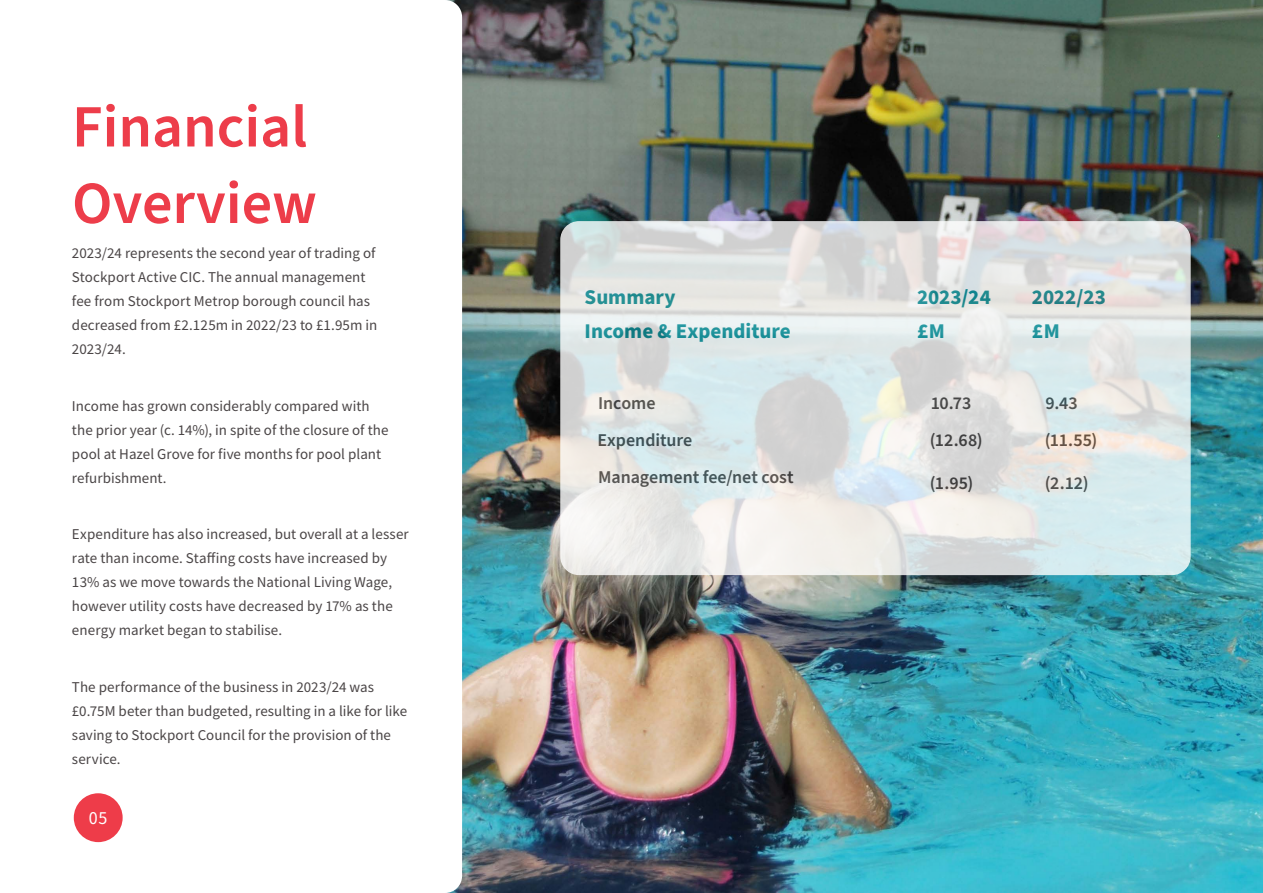
<style>
.page{position:relative;width:1263px;height:893px;background:#fff}
.page>*{position:absolute;margin:0;border:0;box-sizing:border-box;transform-origin:0 0}
.t1{font:600 60px/76.5px "Source Sans Pro";color:#ed3d4a}
.t2{font:700 21px "Source Sans Pro";color:#0a8f99}
.t3{font:600 18px "Source Sans Pro";letter-spacing:-.005em;color:#454546}
.t4{font:18px "Source Sans Pro";color:#fff}
.t5{font:15px/24px "Source Sans Variable";letter-spacing:.005em;color:#4a4546}
</style>
<div class="page">
<img style="left:462px;top:0;width:801px;height:893px">
<div style="left:74px;top:793px;width:49px;height:49px;background:#ee3c49;border-radius:50%"></div>
<svg style="left:561px;top:222px;width:629px;height:352px;background:#e1e5e4"></svg>
<hr style="left:578px;top:223px;width:1px;height:87px;background:#fff">
<hr style="left:911px;top:223px;width:1px;height:87px;background:#fff">
<hr style="left:1025px;top:223px;width:1px;height:87px;background:#fff">
<hr style="left:1138px;top:223px;width:1px;height:87px;background:#fff">
<hr style="left:578px;top:310px;width:333px;height:1px;background:#fff">
<hr style="left:578px;top:311px;width:1px;height:32px;background:#fff">
<hr style="left:911px;top:310px;width:115px;height:1px;background:#fff">
<hr style="left:911px;top:311px;width:1px;height:32px;background:#fff">
<hr style="left:1026px;top:310px;width:112px;height:1px;background:#fff">
<hr style="left:1025px;top:311px;width:1px;height:32px;background:#fff">
<hr style="left:1138px;top:311px;width:1px;height:32px;background:#fff">
<hr style="left:578px;top:343px;width:333px;height:1px;background:#fff">
<hr style="left:578px;top:344px;width:1px;height:34px;background:#fff">
<hr style="left:911px;top:343px;width:115px;height:1px;background:#fff">
<hr style="left:911px;top:344px;width:1px;height:34px;background:#fff">
<hr style="left:1026px;top:343px;width:112px;height:1px;background:#fff">
<hr style="left:1025px;top:344px;width:1px;height:34px;background:#fff">
<hr style="left:1138px;top:344px;width:1px;height:34px;background:#fff">
<hr style="left:578px;top:378px;width:333px;height:1px;background:#fff">
<hr style="left:578px;top:379px;width:1px;height:129px;background:#fff">
<hr style="left:911px;top:378px;width:115px;height:1px;background:#fff">
<hr style="left:911px;top:379px;width:1px;height:129px;background:#fff">
<hr style="left:1026px;top:378px;width:112px;height:1px;background:#fff">
<hr style="left:1025px;top:379px;width:1px;height:129px;background:#fff">
<hr style="left:1138px;top:379px;width:1px;height:129px;background:#fff">
<hr style="left:578px;top:508px;width:333px;height:1px;background:#fff">
<hr style="left:578px;top:508px;width:1px;height:31px;background:#fff">
<hr style="left:911px;top:508px;width:115px;height:1px;background:#fff">
<hr style="left:911px;top:508px;width:1px;height:31px;background:#fff">
<hr style="left:1026px;top:508px;width:112px;height:1px;background:#fff">
<hr style="left:1025px;top:508px;width:1px;height:31px;background:#fff">
<hr style="left:1138px;top:508px;width:1px;height:31px;background:#fff">
<hr style="left:578px;top:539px;width:333px;height:1px;background:#fff">
<hr style="left:578px;top:540px;width:1px;height:31px;background:#fff">
<hr style="left:911px;top:539px;width:115px;height:1px;background:#fff">
<hr style="left:911px;top:540px;width:1px;height:31px;background:#fff">
<hr style="left:1026px;top:539px;width:112px;height:1px;background:#fff">
<hr style="left:1025px;top:540px;width:1px;height:31px;background:#fff">
<hr style="left:1138px;top:540px;width:1px;height:31px;background:#fff">
<hr style="left:578px;top:571px;width:333px;height:1px;background:#fff">
<hr style="left:911px;top:571px;width:115px;height:1px;background:#fff">
<hr style="left:1026px;top:571px;width:112px;height:1px;background:#fff">
<hr style="left:585px;top:384px;width:332px;height:1px;background:#fff">
<hr style="left:585px;top:385px;width:1px;height:30px;background:#fff">
<hr style="left:917px;top:384px;width:115px;height:1px;background:#fff">
<hr style="left:917px;top:385px;width:1px;height:30px;background:#fff">
<hr style="left:1032px;top:384px;width:113px;height:1px;background:#fff">
<hr style="left:1032px;top:385px;width:1px;height:30px;background:#fff">
<hr style="left:1144px;top:385px;width:1px;height:30px;background:#fff">
<hr style="left:585px;top:415px;width:332px;height:1px;background:#fff">
<hr style="left:585px;top:416px;width:1px;height:42px;background:#fff">
<hr style="left:917px;top:415px;width:115px;height:1px;background:#fff">
<hr style="left:917px;top:416px;width:1px;height:42px;background:#fff">
<hr style="left:1032px;top:415px;width:113px;height:1px;background:#fff">
<hr style="left:1032px;top:416px;width:1px;height:42px;background:#fff">
<hr style="left:1144px;top:416px;width:1px;height:42px;background:#fff">
<hr style="left:585px;top:458px;width:332px;height:1px;background:#fff">
<hr style="left:585px;top:459px;width:1px;height:42px;background:#fff">
<hr style="left:917px;top:458px;width:115px;height:1px;background:#fff">
<hr style="left:917px;top:459px;width:1px;height:42px;background:#fff">
<hr style="left:1032px;top:458px;width:113px;height:1px;background:#fff">
<hr style="left:1032px;top:459px;width:1px;height:42px;background:#fff">
<hr style="left:1144px;top:459px;width:1px;height:42px;background:#fff">
<hr style="left:585px;top:501px;width:332px;height:1px;background:#fff">
<hr style="left:917px;top:501px;width:115px;height:1px;background:#fff">
<hr style="left:1032px;top:501px;width:113px;height:1px;background:#fff">
<hr style="left:591px;top:421px;width:333px;height:1px;background:#fff">
<hr style="left:591px;top:422px;width:1px;height:30px;background:#fff">
<hr style="left:1039px;top:421px;width:71px;height:1px;background:#fff">
<hr style="left:1109px;top:422px;width:1px;height:30px;background:#fff">
<hr style="left:591px;top:452px;width:333px;height:1px;background:#fff">
<hr style="left:1039px;top:452px;width:71px;height:1px;background:#fff">
<hr style="left:923px;top:421px;width:116px;height:1px;background:#fff">
<hr style="left:923px;top:422px;width:1px;height:30px;background:#fff">
<hr style="left:1038px;top:422px;width:1px;height:30px;background:#fff">
<hr style="left:923px;top:452px;width:116px;height:1px;background:#fff">
<hr style="left:923px;top:464px;width:116px;height:1px;background:#fff">
<hr style="left:923px;top:465px;width:1px;height:30px;background:#fff">
<hr style="left:1039px;top:464px;width:86px;height:1px;background:#fff">
<hr style="left:1038px;top:465px;width:1px;height:30px;background:#fff">
<hr style="left:1125px;top:465px;width:1px;height:30px;background:#fff">
<hr style="left:923px;top:495px;width:116px;height:1px;background:#fff">
<hr style="left:1039px;top:495px;width:86px;height:1px;background:#fff">
<div style="left:560px;top:221px;width:631px;height:354px;border:2px solid #fff;border-radius:18px"></div>
<h1 class="t1" style="left:72px;top:90px;width:246px">Financial<br>Overview</h1>
<p class="t5" style="left:72px;top:241px;width:307px">2023/24 represents the second year of trading of Stockport Active CIC. The annual management fee from Stockport Metrop borough council has decreased from £2.125m in 2022/23 to £1.95m in 2023/24.</p>
<p class="t5" style="left:72px;top:394px;width:318px">Income has grown considerably compared with the prior year (c. 14%), in spite of the closure of the pool at Hazel Grove for five months for pool plant refurbishment.</p>
<p class="t5" style="left:72px;top:522px;width:338px">Expenditure has also increased, but overall at a lesser rate than income. Staffing costs have increased by 13% as we move towards the National Living Wage, however utility costs have decreased by 17% as the energy market began to stabilise.</p>
<p class="t5" style="left:72px;top:675px;width:337px">The performance of the business in 2023/24 was £0.75M beter than budgeted, resulting in a like for like saving to Stockport Council for the provision of the service.</p>
<p class="t4" style="left:89px;top:806px;width:20px">05</p>
<h2 class="t2" style="left:585px;top:283px;width:93px">Summary</h2>
<h2 class="t2" style="left:917px;top:283px;width:75px">2023/24</h2>
<h2 class="t2" style="left:1032px;top:283px;width:76px">2022/23</h2>
<h2 class="t2" style="left:585px;top:316px;width:208px">Income &amp; Expenditure</h2>
<h2 class="t2" style="left:917px;top:316px;width:29px">£M</h2>
<h2 class="t2" style="left:1032px;top:316px;width:29px">£M</h2>
<p class="t3" style="left:598px;top:391px;width:59px">Income</p>
<p class="t3" style="left:931px;top:391px;width:42px">10.73</p>
<p class="t3" style="left:1045px;top:391px;width:34px">9.43</p>
<p class="t3" style="left:597px;top:428px;width:96px">Expenditure</p>
<p class="t3" style="left:930px;top:428px;width:54px">(12.68)</p>
<p class="t3" style="left:1045px;top:428px;width:54px">(11.55)</p>
<p class="t3" style="left:598px;top:465px;width:197px">Management fee/net cost</p>
<p class="t3" style="left:930px;top:471px;width:45px">(1.95)</p>
<p class="t3" style="left:1045px;top:471px;width:45px">(2.12)</p>
</div>
